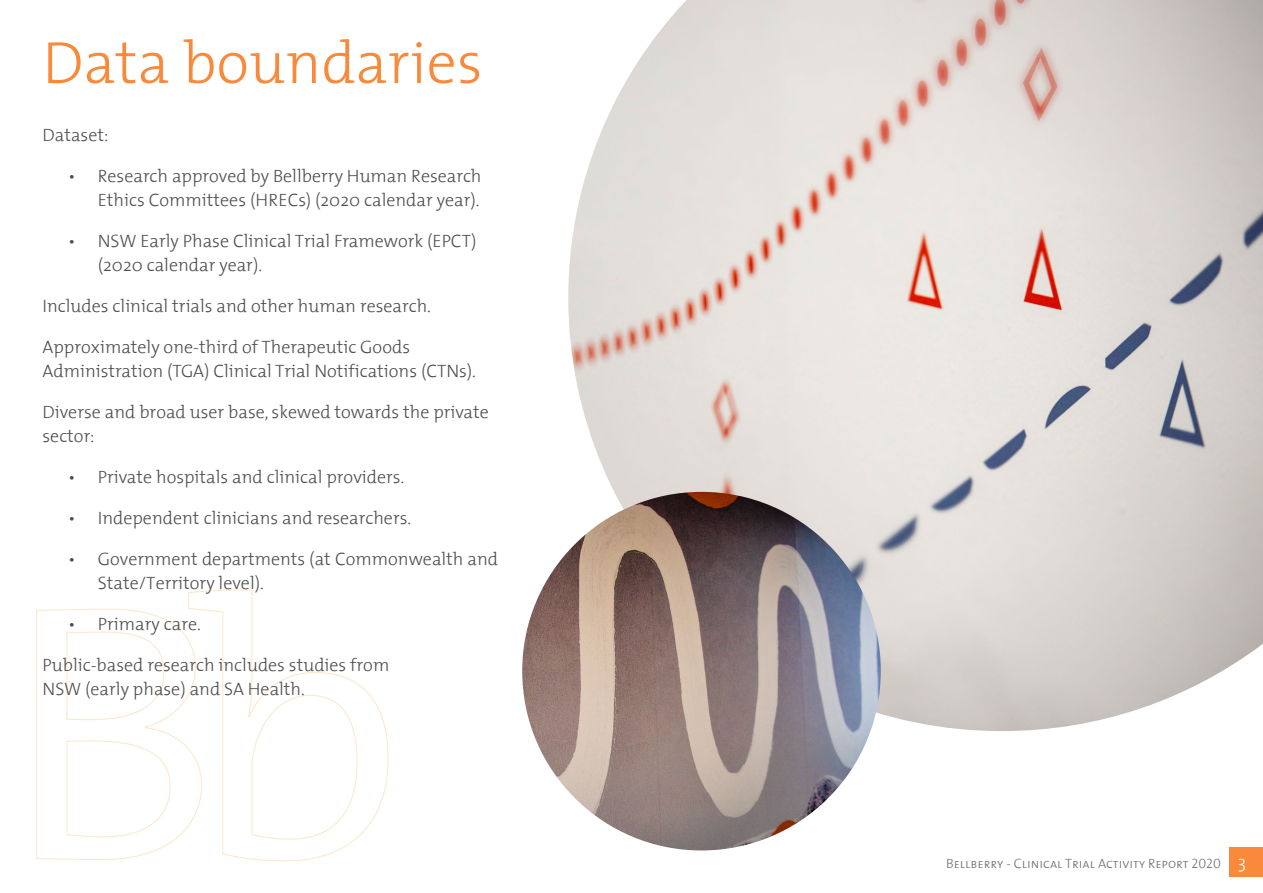
<style>
.page{position:relative;width:1263px;height:893px;background:#fff}
.page>*{position:absolute;margin:0;border:0;box-sizing:border-box;transform-origin:0 0}
.t1{font:300 60px "The Mix 3";color:#f98a3c}
.t2{font:300 18px/24px "The Mix 3";color:#4d4d4d}
.t3{font:13.5px "The Mix 3 Light Caps";color:#6d6e71}
.s1{font-family:"The Mix 3";font-weight:300;font-size:18px;color:#fff}
</style>
<div class="page">
<div style="left:1230px;top:847px;width:33px;height:30px;background:#f98a3c"></div>
<svg style="left:36px;top:589px;width:353px;height:272px"></svg>
<img style="left:568px;top:0;width:695px;height:731px">
<img style="left:522px;top:492px;width:359px;height:358px;border-radius:179px">
<h1 class="t1" style="left:43px;top:13px;width:442px">Data boundaries</h1>
<p class="t2" style="left:43px;top:122px;width:67px">Dataset:</p>
<p class="t2" style="left:68px;top:163px;width:415px;text-align:right">• Research approved by Bellberry Human Research<br>Ethics Committees (HRECs) (2020 calendar year).</p>
<p class="t2" style="left:98px;top:228px;width:380px;text-indent:-30px">• NSW Early Phase Clinical Trial Framework (EPCT) (2020 calendar year).</p>
<p class="t2" style="left:43px;top:293px;width:390px">Includes clinical trials and other human research.</p>
<p class="t2" style="left:43px;top:334px;width:435px">Approximately one-third of Therapeutic Goods<br>Administration (TGA) Clinical Trial Notifications (CTNs).</p>
<p class="t2" style="left:43px;top:399px;width:448px">Diverse and broad user base, skewed towards the private sector:</p>
<p class="t2" style="left:68px;top:464px;width:338px">• Private hospitals and clinical providers.</p>
<p class="t2" style="left:68px;top:505px;width:345px">• Independent clinicians and researchers.</p>
<p class="t2" style="left:98px;top:546px;width:402px;text-indent:-30px">• Government departments (at Commonwealth and<br>State/Territory level).</p>
<p class="t2" style="left:68px;top:611px;width:134px">• Primary care.</p>
<p class="t2" style="left:43px;top:652px;width:348px">Public-based research includes studies from<br>NSW (early phase) and SA Health.</p>
<p class="t3" style="left:946px;top:852px;width:302px">Bellberry - Clinical Trial Activity Report 2020 <span class="s1">3</span></p>
</div>
